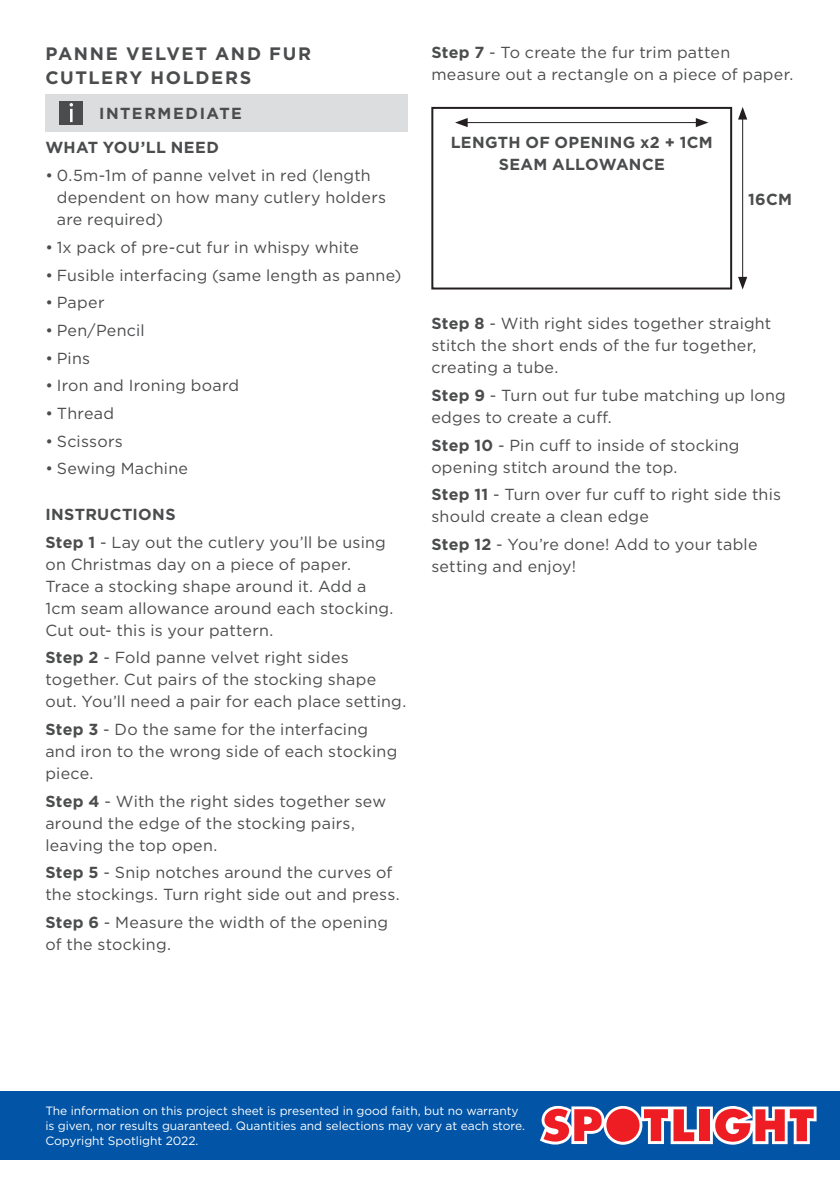
<style>
.page{position:relative;width:840px;height:1191px;background:#fff}
.page>*{position:absolute;margin:0;border:0;box-sizing:border-box;transform-origin:0 0}
.COPY{font:700 18px/24px "Gotham";letter-spacing:.09em;color:#4b4c4d}
.COPY-2{font:16px/22px "Gotham";letter-spacing:.015em;color:#4b4c4d}
.COPY-3{font:700 16px/22px "Gotham";letter-spacing:.025em;color:#4b4c4d;text-align:center}
.COPY-4{font:700 16px "Gotham";letter-spacing:.095em;color:#4b4c4d}
.t1{font:12px/15px "Gotham";letter-spacing:-.005em;color:#fff}
.s1{font-weight:700}
</style>
<div class="page">
<div style="left:0;top:1090px;width:839px;height:69px;background:#0154a6"></div>
<svg style="left:540px;top:1106px;width:276px;height:38px;background:#c77183"></svg>
<div style="left:45px;top:94px;width:363px;height:37px;background:#dcdddf"></div>
<div style="left:59px;top:101px;width:24px;height:23px;background:#4b4c4d"></div>
<svg style="left:69px;top:103px;width:4px;height:19px"></svg>
<div style="left:431px;top:107px;width:300px;height:182px;border:2px solid #231f20"></div>
<hr style="left:464px;top:122px;width:234px;height:1px;background:#231f20">
<svg style="left:455px;top:118px;width:12px;height:9px"></svg>
<svg style="left:695px;top:118px;width:13px;height:9px"></svg>
<hr style="left:741px;top:116px;width:1px;height:164px;background:#231f20">
<svg style="left:738px;top:107px;width:8px;height:13px"></svg>
<svg style="left:738px;top:277px;width:8px;height:12px"></svg>
<p class="COPY" style="left:45px;top:41px;width:267px">PANNE VELVET AND FUR<br>CUTLERY HOLDERS</p>
<p class="COPY-4" style="left:99px;top:102px;width:144px">INTERMEDIATE</p>
<p class="COPY-3" style="left:45px;top:137px;width:175px">WHAT YOU’LL NEED</p>
<p class="COPY-2" style="left:57px;top:164px;width:331px;text-indent:-11px">• 0.5m-1m of panne velvet in red (length dependent on how many cutlery holders are required)</p>
<p class="COPY-2" style="left:45px;top:236px;width:315px">• 1x pack of pre-cut fur in whispy white</p>
<p class="COPY-2" style="left:45px;top:263px;width:357px">• Fusible interfacing (same length as panne)</p>
<p class="COPY-2" style="left:45px;top:291px;width:61px">• Paper</p>
<p class="COPY-2" style="left:45px;top:319px;width:101px">• Pen/Pencil</p>
<p class="COPY-2" style="left:45px;top:346px;width:46px">• Pins</p>
<p class="COPY-2" style="left:45px;top:374px;width:195px">• Iron and Ironing board</p>
<p class="COPY-2" style="left:45px;top:402px;width:70px">• Thread</p>
<p class="COPY-2" style="left:45px;top:429px;width:79px">• Scissors</p>
<p class="COPY-2" style="left:45px;top:457px;width:144px">• Sewing Machine</p>
<p class="COPY-3" style="left:45px;top:503px;width:132px">INSTRUCTIONS</p>
<p class="COPY-2" style="left:45px;top:530px;width:349px"><span class="s1">Step 1</span> - Lay out the cutlery you’ll be using on Christmas day on a piece of paper.<br>Trace a stocking shape around it. Add a 1cm seam allowance around each stocking.<br>Cut out- this is your pattern.</p>
<p class="COPY-2" style="left:45px;top:646px;width:362px"><span class="s1">Step 2</span> - Fold panne velvet right sides together. Cut pairs of the stocking shape out. You’ll need a pair for each place setting.</p>
<p class="COPY-2" style="left:45px;top:718px;width:353px"><span class="s1">Step 3</span> - Do the same for the interfacing and iron to the wrong side of each stocking piece.</p>
<p class="COPY-2" style="left:45px;top:789px;width:342px"><span class="s1">Step 4</span> - With the right sides together sew around the edge of the stocking pairs, leaving the top open.</p>
<p class="COPY-2" style="left:45px;top:861px;width:356px"><span class="s1">Step 5</span> - Snip notches around the curves of the stockings. Turn right side out and press.</p>
<p class="COPY-2" style="left:45px;top:911px;width:344px"><span class="s1">Step 6</span> - Measure the width of the opening of the stocking.</p>
<p class="COPY-2" style="left:431px;top:41px;width:363px"><span class="s1">Step 7</span> - To create the fur trim patten measure out a rectangle on a piece of paper.</p>
<p class="COPY-3" style="left:450px;top:131px;width:263px">LENGTH OF OPENING x2 + 1CM<br>SEAM ALLOWANCE</p>
<p class="COPY-3" style="left:747px;top:188px;width:45px">16CM</p>
<p class="COPY-2" style="left:431px;top:312px;width:341px"><span class="s1">Step 8</span> - With right sides together straight stitch the short ends of the fur together, creating a tube.</p>
<p class="COPY-2" style="left:431px;top:384px;width:356px"><span class="s1">Step 9</span> - Turn out fur tube matching up long edges to create a cuff.</p>
<p class="COPY-2" style="left:431px;top:434px;width:309px"><span class="s1">Step 10</span> - Pin cuff to inside of stocking opening stitch around the top.</p>
<p class="COPY-2" style="left:431px;top:483px;width:351px"><span class="s1">Step 11</span> - Turn over fur cuff to right side this should create a clean edge</p>
<p class="COPY-2" style="left:431px;top:533px;width:327px"><span class="s1">Step 12</span> - You’re done! Add to your table setting and enjoy!</p>
<p class="t1" style="left:45px;top:1103px;width:481px">The information on this project sheet is presented in good faith, but no warranty is given, nor results guaranteed. Quantities and selections may vary at each store.<br>Copyright Spotlight 2022.</p>
</div>
